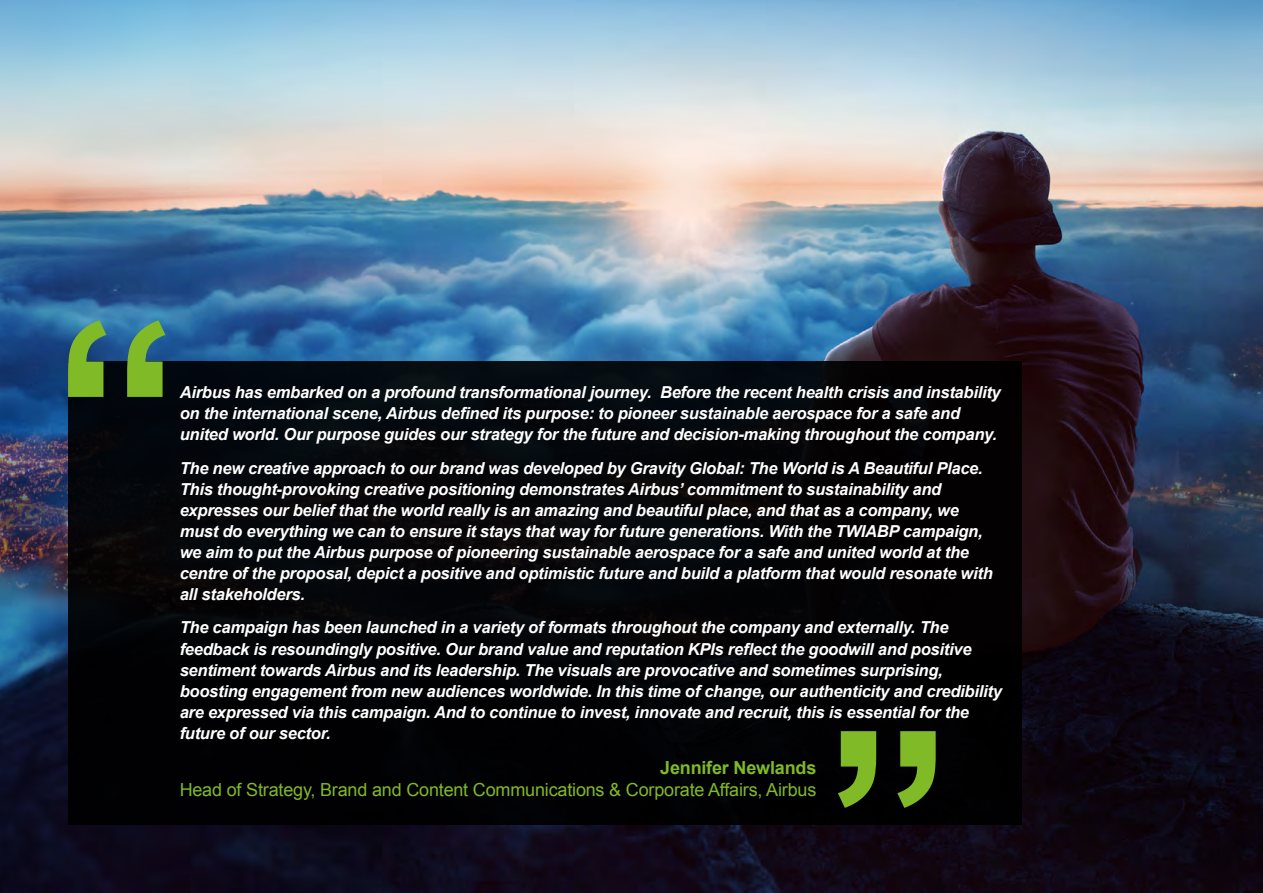
<style>
.page{position:relative;width:1263px;height:893px;background:#fff}
.page>*{position:absolute;margin:0;border:0;box-sizing:border-box;transform-origin:0 0}
.t1{font:700 258px "Arial";color:#80ba27}
.t2{font:18px "Arial";letter-spacing:-.01em;color:#80ba27}
.t3{font:700 18px "Arial";letter-spacing:-.01em;color:#80ba27}
.t4{font:italic 700 16.5px/21px "Arial";letter-spacing:-.015em;color:#fff}
</style>
<div class="page">
<img style="left:0;top:0;width:1263px;height:893px">
<div style="left:68px;top:361px;width:953px;height:464px;background:#000"></div>
<h1 class="t1" style="left:51px;top:246px;width:130px">“</h1>
<p class="t4" style="left:180px;top:382px;width:823px">Airbus has embarked on a profound transformational journey. Before the recent health crisis and instability on the international scene, Airbus defined its purpose: to pioneer sustainable aerospace for a safe and united world. Our purpose guides our strategy for the future and decision-making throughout the company.</p>
<p class="t4" style="left:180px;top:458px;width:815px">The new creative approach to our brand was developed by Gravity Global: The World is A Beautiful Place.<br>This thought-provoking creative positioning demonstrates Airbus’ commitment to sustainability and expresses our belief that the world really is an amazing and beautiful place, and that as a company, we must do everything we can to ensure it stays that way for future generations. With the TWIABP campaign, we aim to put the Airbus purpose of pioneering sustainable aerospace for a safe and united world at the centre of the proposal, depict a positive and optimistic future and build a platform that would resonate with all stakeholders.</p>
<p class="t4" style="left:180px;top:618px;width:824px">The campaign has been launched in a variety of formats throughout the company and externally. The feedback is resoundingly positive. Our brand value and reputation KPIs reflect the goodwill and positive sentiment towards Airbus and its leadership. The visuals are provocative and sometimes surprising, boosting engagement from new audiences worldwide. In this time of change, our authenticity and credibility are expressed via this campaign. And to continue to invest, innovate and recruit, this is essential for the future of our sector.</p>
<p class="t3" style="left:660px;top:756px;width:158px">Jennifer Newlands</p>
<p class="t2" style="left:180px;top:778px;width:638px">Head of Strategy, Brand and Content Communications &amp; Corporate Affairs, Airbus</p>
<h1 class="t1" style="left:825px;top:655px;width:130px">”</h1>
</div>
